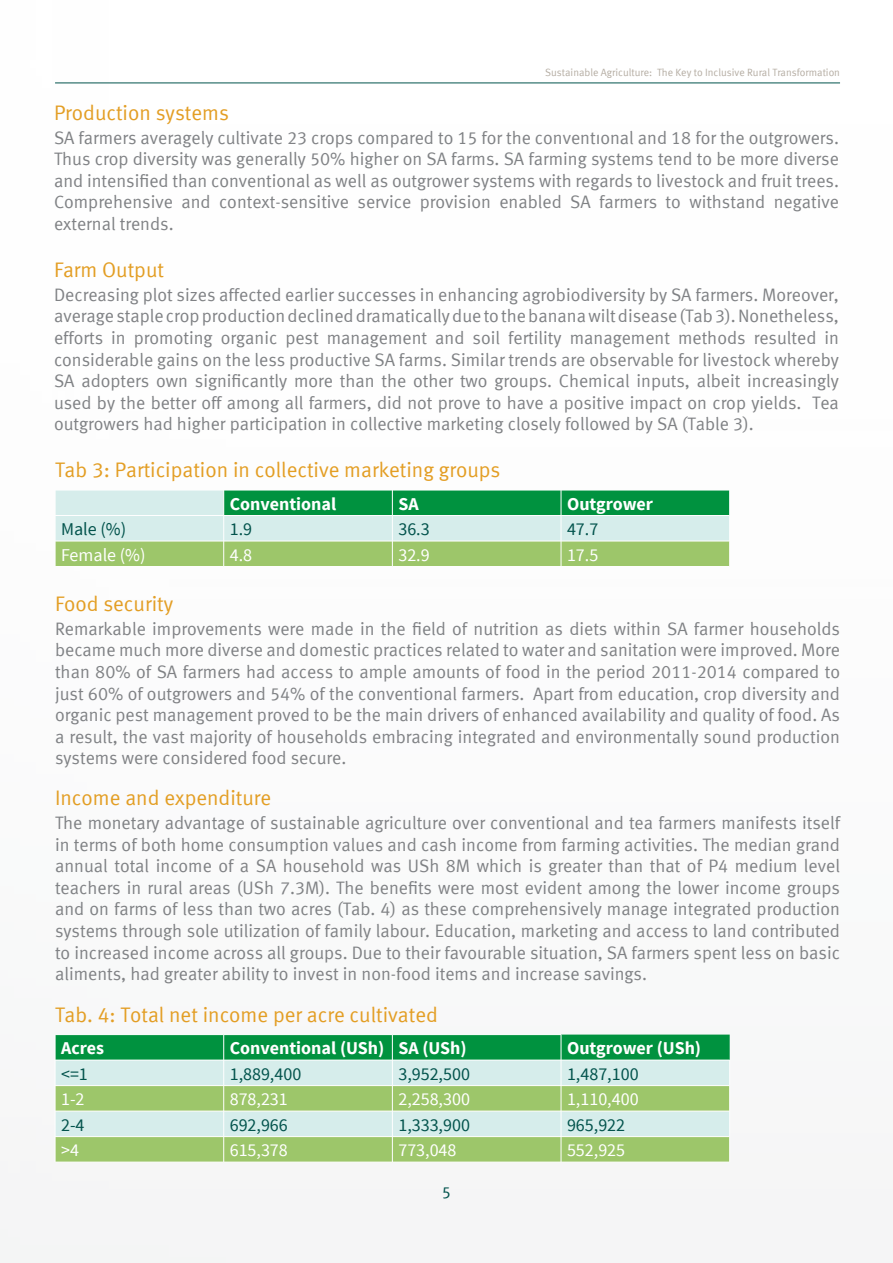
<style>
.page{position:relative;width:893px;height:1263px;background:#fff}
.page>*{position:absolute;margin:0;border:0;box-sizing:border-box;transform-origin:0 0}
.t1{font:21px "Meta Normal LF";color:#e39e24}
.t2{font:18px/21.6px "Meta Normal LF";color:#808285;text-align:justify}
.t3{font:18px "Source Sans Pro";color:#02534c}
.t4{font:18px "Source Sans Pro";color:#fff}
.t5{font:700 18px "Source Sans Pro";color:#fff}
.t6{font:16.5px "Meta Normal LF";color:#02534c}
.t7{font:10.5px "Meta Normal LF";color:#b5ada3}
</style>
<div class="page">
<svg style="left:55px;top:490px;width:675px;height:76px;background:#91cb98"></svg>
<hr style="left:55px;top:541px;width:169px;height:1px;background:#fff">
<hr style="left:224px;top:541px;width:168px;height:1px;background:#fff">
<hr style="left:392px;top:541px;width:169px;height:1px;background:#fff">
<hr style="left:561px;top:541px;width:169px;height:1px;background:#fff">
<svg style="left:55px;top:1034px;width:675px;height:128px;background:#99cd99"></svg>
<hr style="left:55px;top:83px;width:785px;height:1px;background:#02534c">
<p class="t7" style="left:545px;top:66px;width:296px">Sustainable Agriculture: The Key to Inclusive Rural Transformation</p>
<p class="t1" style="left:54px;top:100px;width:176px">Production systems</p>
<p class="t2" style="left:54px;top:126px;width:786px">SA farmers averagely cultivate 23 crops compared to 15 for the conventıonal and 18 for the outgrowers.<br>Thus crop diversity was generally 50% higher on SA farms. SA farming systems tend to be more diverse and intensified than conventional as well as outgrower systems with regards to livestock and fruit trees.<br>Comprehensive and context-sensitive service provision enabled SA farmers to withstand negative external trends.</p>
<p class="t1" style="left:54px;top:257px;width:112px">Farm Output</p>
<p class="t2" style="left:54px;top:283px;width:786px">Decreasing plot sizes affected earlier successes in enhancing agrobiodiversity by SA farmers. Moreover, average staple crop production declined dramatically due to the banana wilt disease (Tab 3). Nonetheless, efforts in promoting organic pest management and soil fertility management methods resulted in considerable gains on the less productive SA farms. Similar trends are observable for livestock whereby SA adopters own significantly more than the other two groups. Chemical inputs, albeit increasingly used by the better off among all farmers, did not prove to have a positive impact on crop yields. Tea outgrowers had higher participation in collective marketing closely followed by SA (Table 3).</p>
<p class="t1" style="left:55px;top:458px;width:447px">Tab 3: Participation in collective marketing groups</p>
<p class="t5" style="left:230px;top:492px;width:108px">Conventional</p>
<p class="t5" style="left:398px;top:492px;width:22px">SA</p>
<p class="t5" style="left:567px;top:492px;width:87px">Outgrower</p>
<p class="t3" style="left:61px;top:518px;width:67px">Male (%)</p>
<p class="t3" style="left:230px;top:518px;width:24px">1.9</p>
<p class="t3" style="left:398px;top:518px;width:33px">36.3</p>
<p class="t3" style="left:567px;top:518px;width:33px">47.7</p>
<p class="t4" style="left:61px;top:543px;width:86px">Female (%)</p>
<p class="t4" style="left:230px;top:543px;width:24px">4.8</p>
<p class="t4" style="left:398px;top:543px;width:33px">32.9</p>
<p class="t4" style="left:567px;top:543px;width:33px">17.5</p>
<p class="t1" style="left:55px;top:591px;width:120px">Food security</p>
<p class="t2" style="left:55px;top:618px;width:786px">Remarkable improvements were made in the field of nutrition as diets within SA farmer households became much more diverse and domestic practices related to water and sanitation were improved. More than 80% of SA farmers had access to ample amounts of food in the period 2011-2014 compared to just 60% of outgrowers and 54% of the conventional farmers. Apart from education, crop diversity and organic pest management proved to be the main drivers of enhanced availability and quality of food. As a result, the vast majority of households embracing integrated and environmentally sound production systems were considered food secure.</p>
<p class="t1" style="left:55px;top:786px;width:218px">Income and expenditure</p>
<p class="t2" style="left:55px;top:812px;width:786px">The monetary advantage of sustainable agriculture over conventional and tea farmers manifests itself in terms of both home consumption values and cash income from farming activities. The median grand annual total income of a SA household was USh 8M which is greater than that of P4 medium level teachers in rural areas (USh 7.3M). The benefits were most evident among the lower income groups and on farms of less than two acres (Tab. 4) as these comprehensively manage integrated production systems through sole utilization of family labour. Education, marketing and access to land contributed to increased income across all groups. Due to their favourable situation, SA farmers spent less on basic aliments, had greater ability to invest in non-food items and increase savings.</p>
<p class="t1" style="left:55px;top:1002px;width:384px">Tab. 4: Total net income per acre cultivated</p>
<p class="t5" style="left:61px;top:1036px;width:44px">Acres</p>
<p class="t5" style="left:230px;top:1036px;width:156px">Conventional (USh)</p>
<p class="t5" style="left:398px;top:1036px;width:70px">SA (USh)</p>
<p class="t5" style="left:567px;top:1036px;width:136px">Outgrower (USh)</p>
<p class="t3" style="left:61px;top:1062px;width:28px">&lt;=1</p>
<p class="t3" style="left:230px;top:1062px;width:73px">1,889,400</p>
<p class="t3" style="left:398px;top:1062px;width:73px">3,952,500</p>
<p class="t3" style="left:567px;top:1062px;width:73px">1,487,100</p>
<p class="t4" style="left:61px;top:1088px;width:25px">1-2</p>
<p class="t4" style="left:230px;top:1088px;width:60px">878,231</p>
<p class="t4" style="left:398px;top:1088px;width:73px">2,258,300</p>
<p class="t4" style="left:567px;top:1088px;width:73px">1,110,400</p>
<p class="t3" style="left:61px;top:1113px;width:25px">2-4</p>
<p class="t3" style="left:230px;top:1113px;width:60px">692,966</p>
<p class="t3" style="left:398px;top:1113px;width:73px">1,333,900</p>
<p class="t3" style="left:567px;top:1113px;width:60px">965,922</p>
<p class="t4" style="left:61px;top:1139px;width:19px">&gt;4</p>
<p class="t4" style="left:230px;top:1139px;width:60px">615,378</p>
<p class="t4" style="left:398px;top:1139px;width:60px">773,048</p>
<p class="t4" style="left:567px;top:1139px;width:60px">552,925</p>
<p class="t6" style="left:442px;top:1183px;width:11px">5</p>
</div>
